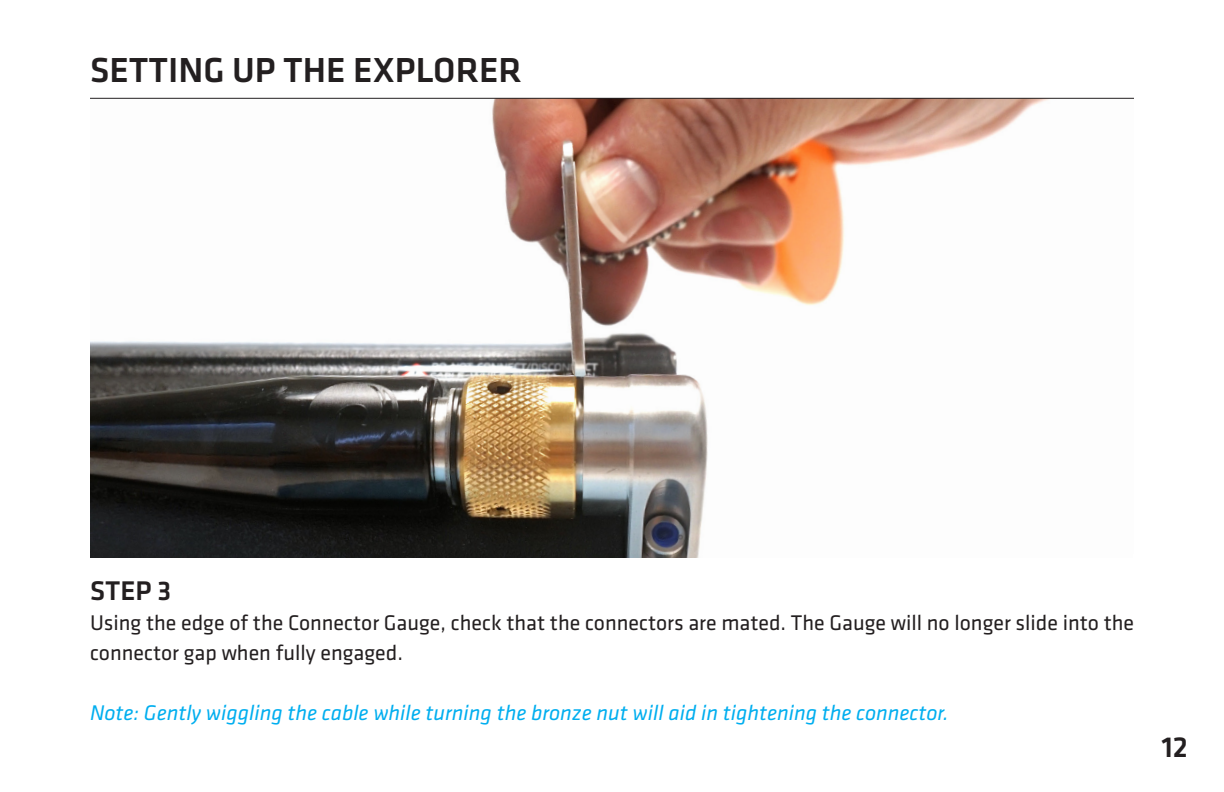
<style>
.page{position:relative;width:1224px;height:792px;background:#fff}
.page>*{position:absolute;margin:0;border:0;box-sizing:border-box;transform-origin:0 0}
.t1{font:500 36px "Klavika Basic";color:#231f20}
.t2{font:500 30px "Klavika Basic";color:#231f20}
.t3{font:500 28px "Klavika Basic";color:#231f20}
.t4{font:22px/30px "Klavika Basic";color:#231f20}
.t5{font:italic 22px "Klavika Basic";color:#00aeef}
</style>
<div class="page">
<img style="left:90px;top:99px;width:960px;height:459px">
<hr style="left:90px;top:98px;width:1044px;height:1px;background:#231f20">
<p class="t1" style="left:90px;top:46px;width:433px">SETTING UP THE EXPLORER</p>
<p class="t3" style="left:90px;top:572px;width:83px">STEP 3</p>
<p class="t4" style="left:90px;top:607px;width:1046px">Using the edge of the Connector Gauge, check that the connectors are mated. The Gauge will no longer slide into the connector gap when fully engaged.</p>
<p class="t5" style="left:90px;top:699px;width:860px">Note: Gently wiggling the cable while turning the bronze nut will aid in tightening the connector.</p>
<h2 class="t2" style="left:1161px;top:727px;width:28px">12</h2>
</div>
